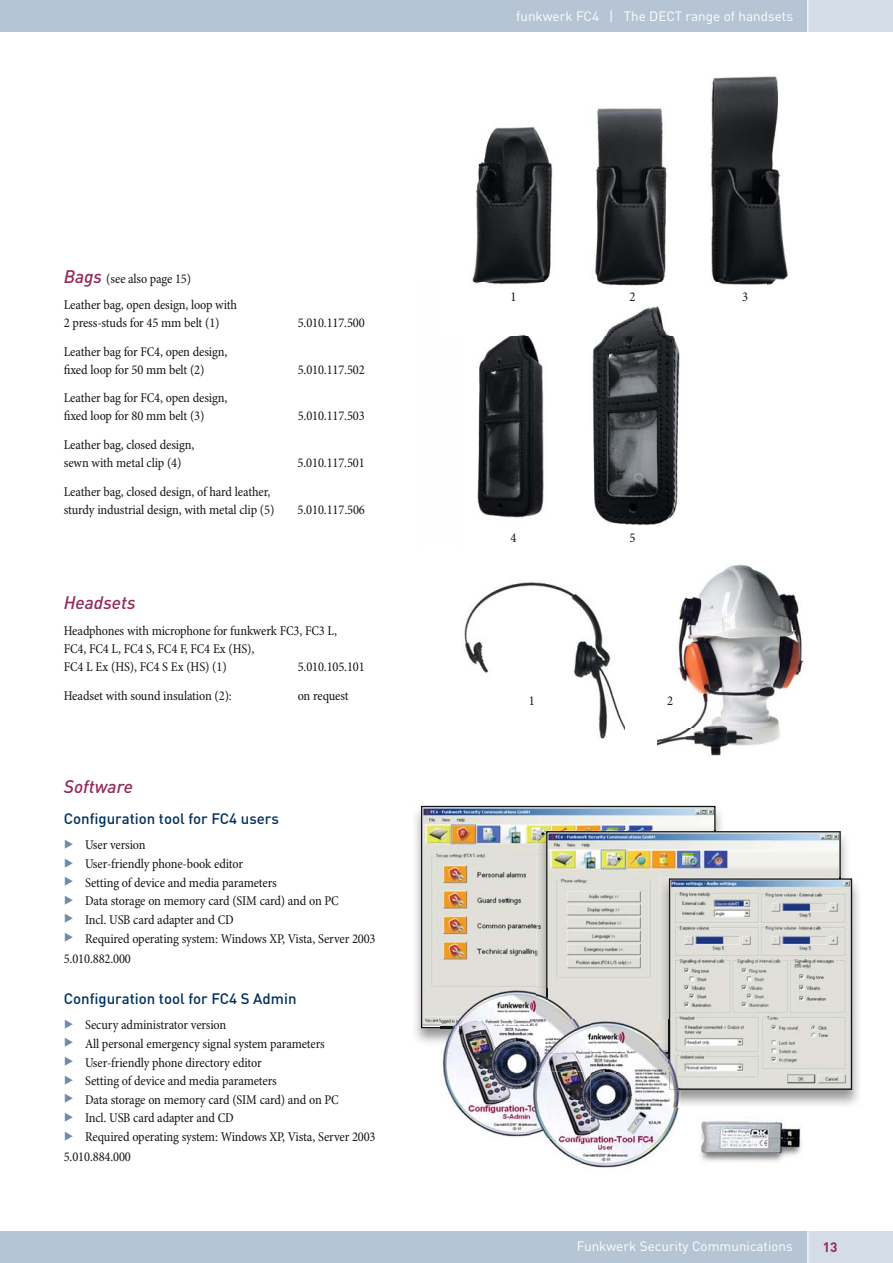
<style>
.page{position:relative;width:893px;height:1263px;background:#fff}
.page>*{position:absolute;margin:0;border:0;box-sizing:border-box;transform-origin:0 0}
.t1{font:italic 500 18px "DIN";color:#94295a}
.t2{font:500 15px "DIN";color:#00315f}
.t3{font:condensed 13.5px/18px "Minion Pro";letter-spacing:-.01em;color:#151616}
.t4{font:13.5px "DIN";color:#fff}
.t5{font:700 13.5px "DIN";color:#94295a}
.s1{font-family:"DIN";font-weight:500;font-style:italic;font-stretch:normal;font-size:18px;color:#94295a}
.s2{color:#728aa6}
</style>
<div class="page">
<img style="left:464px;top:582px;width:160px;height:157px">
<img style="left:472px;top:76px;width:316px;height:209px">
<img style="left:477px;top:336px;width:203px;height:190px">
<img style="left:472px;top:283px;width:295px;height:53px">
<img style="left:657px;top:564px;width:147px;height:192px">
<img style="left:415px;top:805px;width:307px;height:238px">
<img style="left:421px;top:806px;width:295px;height:222px">
<img style="left:537px;top:830px;width:177px;height:159px">
<img style="left:546px;top:831px;width:295px;height:189px">
<img style="left:680px;top:878px;width:179px;height:227px">
<img style="left:441px;top:1026px;width:90px;height:111px">
<img style="left:441px;top:989px;width:96px;height:37px">
<img style="left:441px;top:1027px;width:90px;height:1px">
<img style="left:537px;top:989px;width:53px;height:31px">
<img style="left:546px;top:989px;width:2px;height:31px">
<img style="left:581px;top:1071px;width:98px;height:97px">
<img style="left:547px;top:1138px;width:34px;height:27px">
<img style="left:590px;top:1020px;width:69px;height:51px">
<img style="left:590px;top:1052px;width:69px;height:2px">
<img style="left:659px;top:1090px;width:21px;height:18px">
<svg style="left:659px;top:877px;width:193px;height:213px;background:#cdcfcc"></svg>
<img style="left:670px;top:1020px;width:10px;height:69px">
<img style="left:531px;top:1046px;width:59px;height:92px">
<img style="left:537px;top:1046px;width:53px;height:25px">
<svg style="left:531px;top:1020px;width:16px;height:26px"></svg>
<img style="left:547px;top:1020px;width:43px;height:33px">
<img style="left:700px;top:1121px;width:101px;height:41px">
<div style="left:0;top:0;width:893px;height:32px;background:#b6c5d5"></div>
<div style="left:808px;top:0;width:85px;height:32px;background:#d3dce7"></div>
<hr style="left:807px;top:0;width:1px;height:32px;background:#fff">
<div style="left:0;top:1231px;width:893px;height:32px;background:#b6c5d5"></div>
<div style="left:808px;top:1231px;width:85px;height:32px;background:#d3dce7"></div>
<hr style="left:807px;top:1231px;width:1px;height:32px;background:#fff">
<p class="t3" style="left:64px;top:266px;width:175px;line-height:26.5px"><span class="s1">Bags</span> (see also page 15)<br>Leather bag, open design, loop with</p>
<p class="t3" style="left:64px;top:315px;width:157px">2 press-studs for 45 mm belt (1)</p>
<p class="t3" style="left:298px;top:315px;width:69px">5.010.117.500</p>
<p class="t3" style="left:64px;top:343px;width:165px">Leather bag for FC4, open design, fixed loop for 50 mm belt (2)</p>
<p class="t3" style="left:298px;top:361px;width:69px">5.010.117.502</p>
<p class="t3" style="left:64px;top:390px;width:165px">Leather bag for FC4, open design, fixed loop for 80 mm belt (3)</p>
<p class="t3" style="left:64px;top:437px;width:132px">Leather bag, closed design, sewn with metal clip (4)</p>
<p class="t3" style="left:64px;top:483px;width:212px">Leather bag, closed design, of hard leather, sturdy industrial design, with metal clip (5)</p>
<p class="t3" style="left:298px;top:408px;width:69px">5.010.117.503</p>
<p class="t3" style="left:298px;top:455px;width:69px">5.010.117.501</p>
<p class="t3" style="left:298px;top:501px;width:69px">5.010.117.506</p>
<h1 class="t1" style="left:64px;top:596px;width:73px">Headsets</h1>
<p class="t3" style="left:64px;top:623px;width:275px">Headphones with microphone for funkwerk FC3, FC3 L,<br>FC4, FC4 L, FC4 S, FC4 F, FC4 Ex (HS),<br>FC4 L Ex (HS), FC4 S Ex (HS) (1)</p>
<p class="t3" style="left:298px;top:659px;width:69px">5.010.105.101</p>
<p class="t3" style="left:64px;top:688px;width:170px">Headset with sound insulation (2):</p>
<p class="t3" style="left:298px;top:688px;width:53px">on request</p>
<h1 class="t1" style="left:64px;top:780px;width:71px">Software</h1>
<p class="t2" style="left:64px;top:814px;width:217px">Configuration tool for FC4 users</p>
<p class="t3" style="left:64px;top:837px;width:83px"><span class="s2">◆</span> User version</p>
<p class="t3" style="left:64px;top:856px;width:180px"><span class="s2">◆</span> User-friendly phone-book editor</p>
<p class="t3" style="left:64px;top:874px;width:214px"><span class="s2">◆</span> Setting of device and media parameters</p>
<p class="t3" style="left:64px;top:893px;width:276px"><span class="s2">◆</span> Data storage on memory card (SIM card) and on PC</p>
<p class="t3" style="left:64px;top:912px;width:171px"><span class="s2">◆</span> Incl. USB card adapter and CD</p>
<p class="t3" style="left:64px;top:929px;width:313px;line-height:20.1px"><span class="s2">◆</span> Required operating system: Windows XP, Vista, Server 2003<br>5.010.882.000</p>
<p class="t2" style="left:64px;top:993px;width:234px">Configuration tool for FC4 S Admin</p>
<p class="t3" style="left:64px;top:1017px;width:164px"><span class="s2">◆</span> Secury administrator version</p>
<p class="t3" style="left:64px;top:1036px;width:262px"><span class="s2">◆</span> All personal emergency signal system parameters</p>
<p class="t3" style="left:64px;top:1054px;width:199px"><span class="s2">◆</span> User-friendly phone directory editor</p>
<p class="t3" style="left:64px;top:1073px;width:214px"><span class="s2">◆</span> Setting of device and media parameters</p>
<p class="t3" style="left:64px;top:1092px;width:276px"><span class="s2">◆</span> Data storage on memory card (SIM card) and on PC</p>
<p class="t3" style="left:64px;top:1110px;width:171px"><span class="s2">◆</span> Incl. USB card adapter and CD</p>
<p class="t3" style="left:64px;top:1128px;width:313px;line-height:20.1px"><span class="s2">◆</span> Required operating system: Windows XP, Vista, Server 2003<br>5.010.884.000</p>
<p class="t4" style="left:516px;top:11px;width:278px">funkwerk FC4 | The DECT range of handsets</p>
<p class="t3" style="left:510px;top:289px;width:7px">1</p>
<p class="t3" style="left:510px;top:530px;width:7px">4</p>
<p class="t3" style="left:529px;top:693px;width:7px">1</p>
<p class="t3" style="left:629px;top:289px;width:7px">2</p>
<p class="t3" style="left:742px;top:289px;width:7px">3</p>
<p class="t3" style="left:629px;top:530px;width:7px">5</p>
<p class="t3" style="left:667px;top:693px;width:7px">2</p>
<p class="t4" style="left:577px;top:1242px;width:218px">Funkwerk Security Communications</p>
<p class="t5" style="left:823px;top:1242px;width:16px">13</p>
</div>
